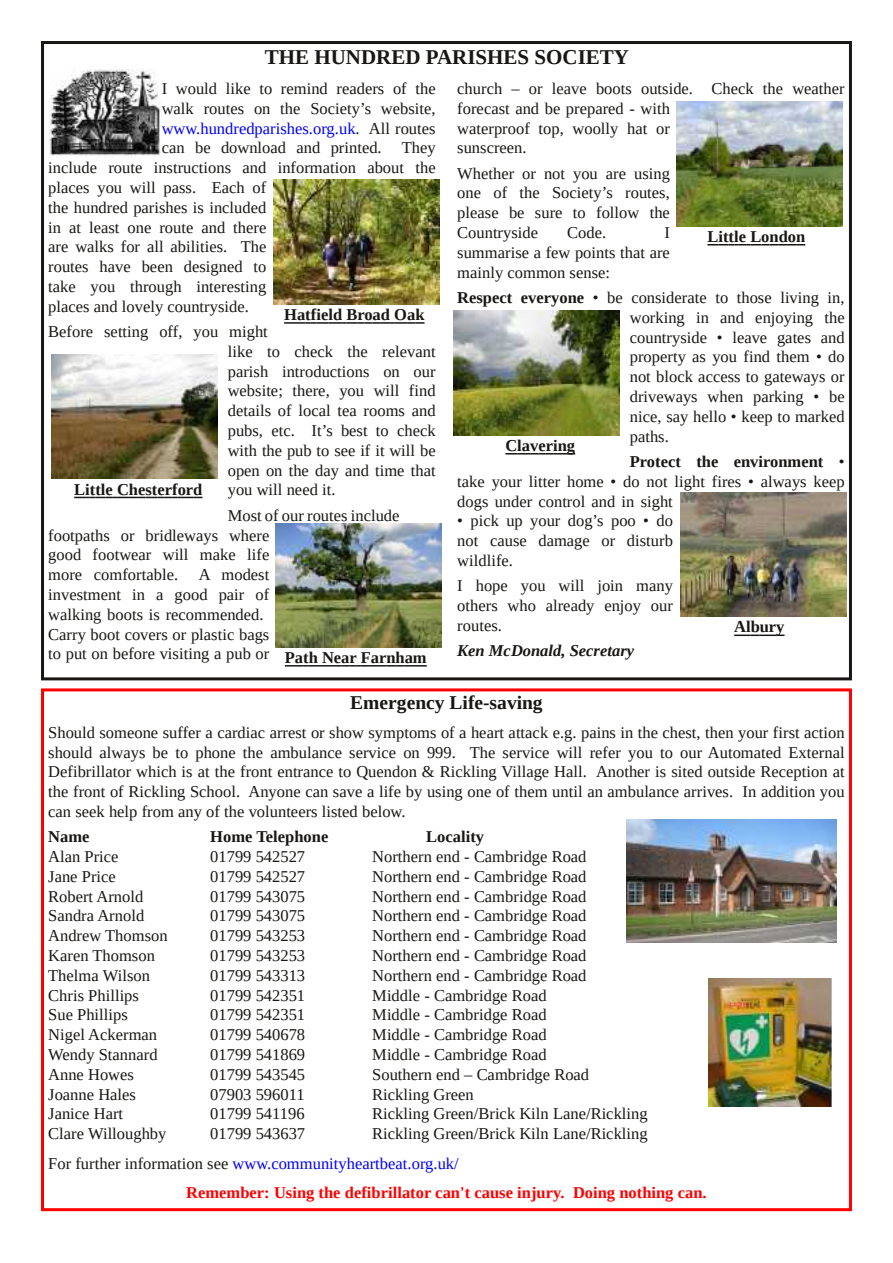
<style>
.page{position:relative;width:893px;height:1263px;background:#fff}
.page>*{position:absolute;margin:0;border:0;box-sizing:border-box;transform-origin:0 0}
.t1{font:700 21px "Liberation Serif";color:#181715}
.t2{font:700 19.5px "Liberation Serif";color:#181715}
.t3{font:16.5px/19.8px "Liberation Serif";color:#181715;text-align:justify}
.t4{font:700 16.5px "Liberation Serif";color:#181715}
.t5{font:16.5px "Liberation Serif";color:#00f}
.t6{font:700 16.5px "Liberation Serif";color:#f00}
.t7{font:italic 700 16.5px "Liberation Serif";color:#181715}
.s1{color:#181715}
.s2{font-weight:700}
</style>
<div class="page">
<div style="left:41px;top:688px;width:811px;height:523px;border:3px solid #f00"></div>
<img style="left:708px;top:978px;width:124px;height:128px">
<img style="left:627px;top:819px;width:210px;height:123px">
<div style="left:41px;top:41px;width:811px;height:639px;border:3px solid #181715"></div>
<img style="left:49px;top:70px;width:112px;height:86px">
<img style="left:273px;top:180px;width:166px;height:124px">
<svg style="left:284px;top:322px;width:141px;height:2px"></svg>
<img style="left:52px;top:354px;width:166px;height:125px">
<svg style="left:74px;top:497px;width:128px;height:1px"></svg>
<img style="left:276px;top:523px;width:166px;height:124px">
<svg style="left:285px;top:665px;width:142px;height:1px"></svg>
<img style="left:676px;top:102px;width:166px;height:124px">
<svg style="left:707px;top:244px;width:98px;height:1px"></svg>
<img style="left:454px;top:311px;width:166px;height:124px">
<svg style="left:505px;top:453px;width:70px;height:1px"></svg>
<img style="left:680px;top:492px;width:166px;height:125px">
<svg style="left:734px;top:634px;width:51px;height:2px"></svg>
<p class="t1" style="left:265px;top:46px;width:365px">THE HUNDRED PARISHES SOCIETY</p>
<p class="t3" style="left:162px;top:78px;width:275px">I would like to remind readers of the</p>
<p class="t3" style="left:162px;top:98px;width:275px">walk routes on the Society’s website,</p>
<p class="t5" style="left:162px;top:119px;width:275px">www.hundredparishes.org.uk<span class="s1">. All routes</span></p>
<p class="t3" style="left:162px;top:138px;width:275px">can be download and printed. They</p>
<p class="t3" style="left:48px;top:158px;width:389px">include route instructions and information about the</p>
<p class="t3" style="left:48px;top:177px;width:220px">places you will pass. Each of</p>
<p class="t3" style="left:48px;top:197px;width:220px">the hundred parishes is included</p>
<p class="t3" style="left:48px;top:217px;width:220px">in at least one route and there</p>
<p class="t3" style="left:48px;top:237px;width:220px">are walks for all abilities. The</p>
<p class="t3" style="left:48px;top:257px;width:220px">routes have been designed to</p>
<p class="t3" style="left:48px;top:276px;width:220px">take you through interesting</p>
<p class="t3" style="left:48px;top:296px;width:202px">places and lovely countryside.</p>
<p class="t3" style="left:228px;top:322px;width:209px;text-align:left;text-indent:-179px">Before setting off, you might<br>like to check the relevant parish introductions on our website; there, you will find details of local tea rooms and pubs, etc. It’s best to check with the pub to see if it will be open on the day and time that you will need it.</p>
<p class="t3" style="left:48px;top:505px;width:353px;text-align:left;text-indent:179px">Most of our routes include footpaths or bridleways where<br>good footwear will make life<br>more comfortable.</p>
<p class="t4" style="left:284px;top:305px;width:142px">Hatfield Broad Oak</p>
<p class="t4" style="left:74px;top:480px;width:130px">Little Chesterford</p>
<p class="t3" style="left:48px;top:565px;width:223px;text-align:left;text-indent:151px">A modest investment in a good pair of walking boots is recommended.<br>Carry boot covers or plastic bags to put on before visiting a pub or</p>
<p class="t4" style="left:285px;top:648px;width:143px">Path Near Farnham</p>
<p class="t3" style="left:457px;top:78px;width:389px;text-align:left">church – or leave boots outside. Check the weather forecast and be prepared - with<br>waterproof top, woolly hat or<br>sunscreen.</p>
<p class="t3" style="left:457px;top:163px;width:214px">Whether or not you are using one of the Society’s routes, please be sure to follow the Countryside</p>
<p class="t3" style="left:567px;top:223px;width:40px">Code.</p>
<p class="t3" style="left:457px;top:223px;width:214px;text-indent:207px">I summarise a few points that are mainly common sense:</p>
<p class="t3" style="left:630px;top:287px;width:216px;text-indent:-173px"><span class="s2">Respect everyone</span> • be considerate to those living in, working in and enjoying the countryside • leave gates and property as you find them • do not block access to gateways or driveways when parking • be nice, say hello • keep to marked paths.</p>
<p class="t3" style="left:457px;top:451px;width:389px;text-indent:173px"><span class="s2">Protect the environment</span> • take your litter home • do not light fires • always keep dogs under control and in sight</p>
<p class="t3" style="left:457px;top:511px;width:217px">• pick up your dog’s poo • do not cause damage or disturb wildlife.</p>
<p class="t3" style="left:457px;top:576px;width:217px">I hope you will join many others who already enjoy our routes.</p>
<p class="t7" style="left:457px;top:641px;width:178px">Ken McDonald, Secretary</p>
<p class="t4" style="left:707px;top:227px;width:99px">Little London</p>
<p class="t4" style="left:505px;top:436px;width:71px">Clavering</p>
<p class="t4" style="left:734px;top:618px;width:52px">Albury</p>
<p class="t2" style="left:350px;top:692px;width:194px">Emergency Life-saving</p>
<p class="t3" style="left:48px;top:722px;width:798px">Should someone suffer a cardiac arrest or show symptoms of a heart attack e.g. pains in the chest, then your first action should always be to phone the ambulance service on 999. The service will refer you to our Automated External Defibrillator which is at the front entrance to Quendon &amp; Rickling Village Hall. Another is sited outside Reception at the front of Rickling School. Anyone can save a life by using one of them until an ambulance arrives. In addition you can seek help from any of the volunteers listed below.</p>
<p class="t4" style="left:48px;top:827px;width:43px">Name</p>
<p class="t4" style="left:210px;top:827px;width:120px">Home Telephone</p>
<p class="t4" style="left:426px;top:827px;width:59px">Locality</p>
<p class="t3" style="left:48px;top:846px;width:72px">Alan Price</p>
<p class="t3" style="left:210px;top:846px;width:96px">01799 542527</p>
<p class="t3" style="left:372px;top:846px;width:216px">Northern end - Cambridge Road</p>
<p class="t3" style="left:48px;top:866px;width:69px">Jane Price</p>
<p class="t3" style="left:210px;top:866px;width:96px">01799 542527</p>
<p class="t3" style="left:372px;top:866px;width:216px">Northern end - Cambridge Road</p>
<p class="t3" style="left:48px;top:886px;width:97px">Robert Arnold</p>
<p class="t3" style="left:210px;top:886px;width:96px">01799 543075</p>
<p class="t3" style="left:372px;top:886px;width:216px">Northern end - Cambridge Road</p>
<p class="t3" style="left:48px;top:906px;width:97px">Sandra Arnold</p>
<p class="t3" style="left:210px;top:906px;width:96px">01799 543075</p>
<p class="t3" style="left:372px;top:906px;width:216px">Northern end - Cambridge Road</p>
<p class="t3" style="left:48px;top:926px;width:121px">Andrew Thomson</p>
<p class="t3" style="left:210px;top:926px;width:96px">01799 543253</p>
<p class="t3" style="left:372px;top:926px;width:216px">Northern end - Cambridge Road</p>
<p class="t3" style="left:48px;top:945px;width:108px">Karen Thomson</p>
<p class="t3" style="left:210px;top:945px;width:96px">01799 543253</p>
<p class="t3" style="left:372px;top:945px;width:216px">Northern end - Cambridge Road</p>
<p class="t3" style="left:48px;top:965px;width:103px">Thelma Wilson</p>
<p class="t3" style="left:210px;top:965px;width:96px">01799 543313</p>
<p class="t3" style="left:372px;top:965px;width:216px">Northern end - Cambridge Road</p>
<p class="t3" style="left:48px;top:985px;width:92px">Chris Phillips</p>
<p class="t3" style="left:210px;top:985px;width:96px">01799 542351</p>
<p class="t3" style="left:372px;top:985px;width:176px">Middle - Cambridge Road</p>
<p class="t3" style="left:48px;top:1005px;width:81px">Sue Phillips</p>
<p class="t3" style="left:210px;top:1005px;width:96px">01799 542351</p>
<p class="t3" style="left:372px;top:1005px;width:176px">Middle - Cambridge Road</p>
<p class="t3" style="left:48px;top:1025px;width:110px">Nigel Ackerman</p>
<p class="t3" style="left:210px;top:1025px;width:96px">01799 540678</p>
<p class="t3" style="left:372px;top:1025px;width:176px">Middle - Cambridge Road</p>
<p class="t3" style="left:48px;top:1044px;width:111px">Wendy Stannard</p>
<p class="t3" style="left:210px;top:1044px;width:96px">01799 541869</p>
<p class="t3" style="left:372px;top:1044px;width:176px">Middle - Cambridge Road</p>
<p class="t3" style="left:48px;top:1064px;width:87px">Anne Howes</p>
<p class="t3" style="left:210px;top:1064px;width:96px">01799 543545</p>
<p class="t3" style="left:372px;top:1064px;width:218px">Southern end – Cambridge Road</p>
<p class="t3" style="left:48px;top:1084px;width:89px">Joanne Hales</p>
<p class="t3" style="left:210px;top:1084px;width:96px">07903 596011</p>
<p class="t3" style="left:372px;top:1084px;width:103px">Rickling Green</p>
<p class="t3" style="left:48px;top:1104px;width:76px">Janice Hart</p>
<p class="t3" style="left:210px;top:1104px;width:96px">01799 541196</p>
<p class="t3" style="left:372px;top:1104px;width:277px">Rickling Green/Brick Kiln Lane/Rickling</p>
<p class="t3" style="left:48px;top:1124px;width:120px">Clare Willoughby</p>
<p class="t3" style="left:210px;top:1124px;width:96px">01799 543637</p>
<p class="t3" style="left:372px;top:1124px;width:277px">Rickling Green/Brick Kiln Lane/Rickling</p>
<p class="t5" style="left:48px;top:1154px;width:412px"><span class="s1">For further information see</span> www.communityheartbeat.org.uk/</p>
<p class="t6" style="left:186px;top:1183px;width:522px">Remember: Using the defibrillator can't cause injury. Doing nothing can.</p>
</div>
